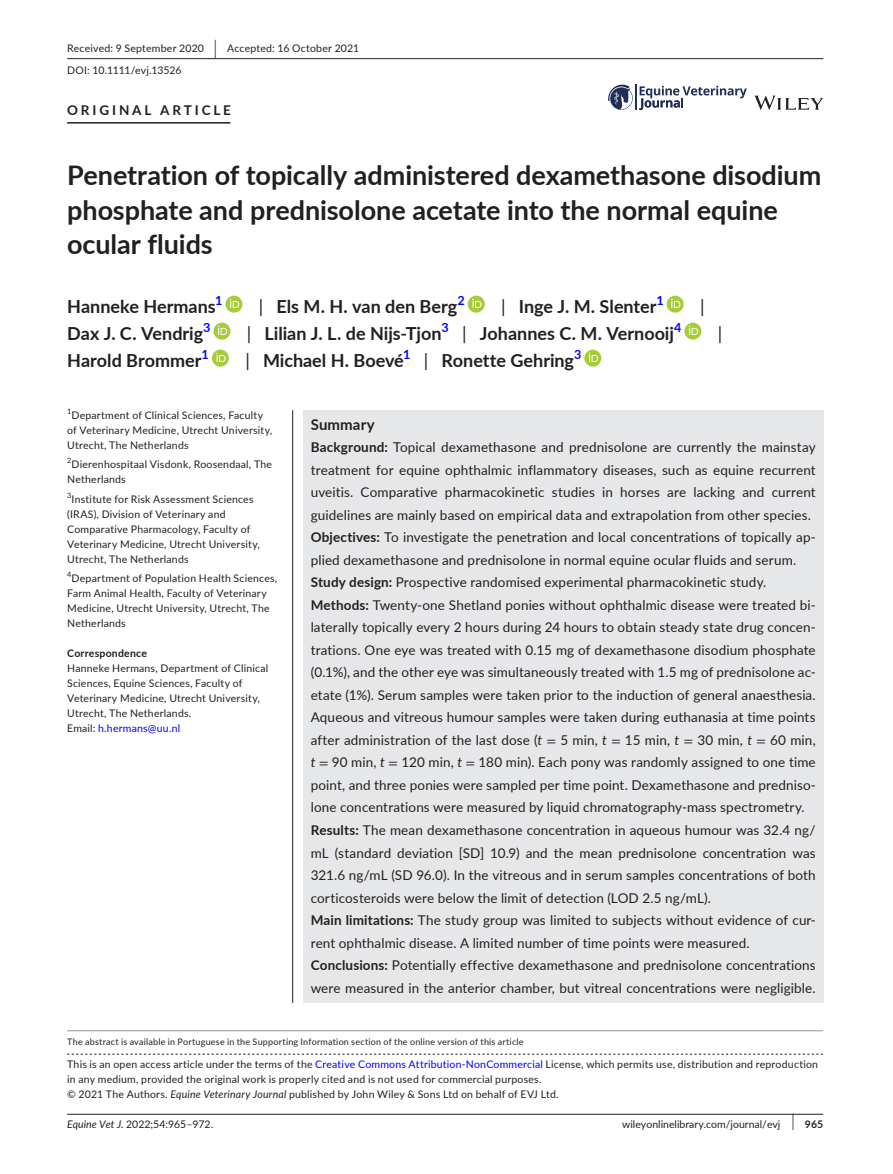
<style>
.page{position:relative;width:893px;height:1174px;background:#fff}
.page>*{position:absolute;margin:0;border:0;box-sizing:border-box;transform-origin:0 0}
.t1{font:700 27px/34.5px "Lato";color:#231f20}
.t2{font:700 18px "Lato";color:#231f20}
.t3{font:18px "Lato";color:#231f20}
.t4{font:700 15px "Lato";letter-spacing:.01em;color:#231f20}
.t5{font:13.5px/22.5px "Lato";letter-spacing:.01em;color:#231f20}
.t6{font:700 13.5px "Lato";letter-spacing:.215em;color:#231f20}
.t7{font:700 12.6px "Lato";color:#00f}
.t8{font:10.5px/15px "Lato";letter-spacing:.02em;color:#231f20}
.t9{font:10.5px "Lato";color:#231f20}
.t10{font:700 10.5px "Lato";letter-spacing:.02em;color:#231f20}
.t11{font:9px "Lato";letter-spacing:.025em;color:#231f20}
.s1{font-size:19.65px}
.s2{font-weight:400}
.s3{color:#00f}
.s4{font-weight:700}
.s5{font-style:italic}
.s6{font-family:"STIX"}
.s7{font-size:17.4px}
</style>
<div class="page">
<hr style="left:67px;top:1113px;width:756px;height:1px;background:#231f20">
<svg style="left:754px;top:96px;width:69px;height:14px"></svg>
<hr style="left:635px;top:84px;width:2px;height:26px;background:#1f2e56">
<svg style="left:608px;top:84px;width:25px;height:26px"></svg>
<svg style="left:639px;top:86px;width:108px;height:24px"></svg>
<hr style="left:67px;top:58px;width:756px;height:1px;background:#231f20">
<hr style="left:67px;top:122px;width:163px;height:2px;background:#231f20">
<div style="left:225px;top:296px;width:17px;height:17px;background:#a5cd39;border-radius:50%"></div>
<svg style="left:230px;top:299px;width:9px;height:9px"></svg>
<div style="left:468px;top:296px;width:17px;height:17px;background:#a5cd39;border-radius:50%"></div>
<svg style="left:472px;top:299px;width:10px;height:9px"></svg>
<div style="left:667px;top:296px;width:17px;height:17px;background:#a5cd39;border-radius:50%"></div>
<svg style="left:671px;top:299px;width:9px;height:9px"></svg>
<div style="left:213px;top:323px;width:17px;height:17px;background:#a5cd39;border-radius:50%"></div>
<svg style="left:218px;top:326px;width:9px;height:9px"></svg>
<div style="left:684px;top:323px;width:17px;height:17px;background:#a5cd39;border-radius:50%"></div>
<svg style="left:689px;top:326px;width:9px;height:9px"></svg>
<div style="left:212px;top:350px;width:17px;height:17px;background:#a5cd39;border-radius:50%"></div>
<svg style="left:216px;top:353px;width:10px;height:9px"></svg>
<div style="left:584px;top:350px;width:17px;height:17px;background:#a5cd39;border-radius:50%"></div>
<svg style="left:589px;top:353px;width:9px;height:9px"></svg>
<svg style="left:67px;top:1053px;width:756px;height:1px"></svg>
<div style="left:303px;top:410px;width:520px;height:593px;background:#e6e7e9"></div>
<hr style="left:292px;top:410px;width:1px;height:593px;background:#231f20">
<hr style="left:67px;top:1030px;width:756px;height:1px;background:#939598">
<p class="t8" style="left:67px;top:37px;width:294px;line-height:21.8px">Received: 9 September 2020 <span class="s1">|</span> Accepted: 16 October 2021<br>DOI: 10.1111/evj.13526</p>
<p class="t6" style="left:67px;top:100px;width:165px">ORIGINAL ARTICLE</p>
<h1 class="t1" style="left:67px;top:157px;width:756px">Penetration of topically administered dexamethasone disodium phosphate and prednisolone acetate into the normal equine ocular fluids</h1>
<h2 class="t2" style="left:67px;top:293px;width:150px">Hanneke Hermans</h2>
<p class="t7" style="left:215px;top:291px;width:9px">1</p>
<h2 class="t2" style="left:259px;top:293px;width:200px"><span class="s2">|</span> Els M. H. van den Berg</h2>
<p class="t7" style="left:457px;top:291px;width:9px">2</p>
<h2 class="t2" style="left:501px;top:293px;width:157px"><span class="s2">|</span> Inge J. M. Slenter</h2>
<p class="t7" style="left:656px;top:291px;width:9px">1</p>
<h2 class="t3" style="left:700px;top:293px;width:6px">|</h2>
<h2 class="t2" style="left:67px;top:320px;width:138px">Dax J. C. Vendrig</h2>
<p class="t7" style="left:203px;top:318px;width:9px">3</p>
<h2 class="t2" style="left:247px;top:320px;width:196px"><span class="s2">|</span> Lilian J. L. de Nijs-Tjon</h2>
<p class="t7" style="left:441px;top:318px;width:9px">3</p>
<h2 class="t2" style="left:462px;top:320px;width:213px"><span class="s2">|</span> Johannes C. M. Vernooij</h2>
<p class="t7" style="left:674px;top:318px;width:9px">4</p>
<h2 class="t3" style="left:718px;top:320px;width:6px">|</h2>
<h2 class="t2" style="left:67px;top:347px;width:136px">Harold Brommer</h2>
<p class="t7" style="left:202px;top:345px;width:9px">1</p>
<h2 class="t2" style="left:245px;top:347px;width:160px"><span class="s2">|</span> Michael H. Boevé</h2>
<p class="t7" style="left:403px;top:345px;width:9px">1</p>
<h2 class="t2" style="left:424px;top:347px;width:152px"><span class="s2">|</span> Ronette Gehring</h2>
<p class="t7" style="left:574px;top:345px;width:9px">3</p>
<p class="t8" style="left:67px;top:407px;width:206px"><sup>1</sup>Department of Clinical Sciences, Faculty of Veterinary Medicine, Utrecht University,<br>Utrecht, The Netherlands</p>
<p class="t8" style="left:67px;top:456px;width:206px"><sup>2</sup>Dierenhospitaal Visdonk, Roosendaal, The<br>Netherlands</p>
<p class="t8" style="left:67px;top:491px;width:194px"><sup>3</sup>Institute for Risk Assessment Sciences (IRAS), Division of Veterinary and Comparative Pharmacology, Faculty of Veterinary Medicine, Utrecht University, Utrecht, The Netherlands</p>
<p class="t8" style="left:67px;top:570px;width:212px"><sup>4</sup>Department of Population Health Sciences, Farm Animal Health, Faculty of Veterinary Medicine, Utrecht University, Utrecht, The Netherlands</p>
<p class="t10" style="left:67px;top:645px;width:81px">Correspondence</p>
<p class="t8" style="left:67px;top:660px;width:203px">Hanneke Hermans, Department of Clinical Sciences, Equine Sciences, Faculty of Veterinary Medicine, Utrecht University, Utrecht, The Netherlands.<br>Email: <span class="s3">h.hermans@uu.nl</span></p>
<p class="t4" style="left:311px;top:413px;width:66px">Summary</p>
<p class="t5" style="left:311px;top:435px;width:507px"><span class="s4">Background:</span> Topical dexamethasone and prednisolone are currently the mainstay treatment for equine ophthalmic inflammatory diseases, such as equine recurrent uveitis. Comparative pharmacokinetic studies in horses are lacking and current guidelines are mainly based on empirical data and extrapolation from other species.<br><span class="s4">Objectives:</span> To investigate the penetration and local concentrations of topically ap&shy;plied dexamethasone and prednisolone in normal equine ocular fluids and serum.<br><span class="s4">Study design:</span> Prospective randomised experimental pharmacokinetic study.<br><span class="s4">Methods:</span> Twenty-one Shetland ponies without ophthalmic disease were treated bi&shy;laterally topically every 2 hours during 24 hours to obtain steady state drug concen&shy;trations. One eye was treated with 0.15 mg of dexamethasone disodium phosphate (0.1%), and the other eye was simultaneously treated with 1.5 mg of prednisolone ac&shy;etate (1%). Serum samples were taken prior to the induction of general anaesthesia.<br>Aqueous and vitreous humour samples were taken during euthanasia at time points after administration of the last dose (<span class="s5">t</span> <span class="s6">=</span> 5 min, <span class="s5">t</span> <span class="s6">=</span> 15 min, <span class="s5">t</span> <span class="s6">=</span> 30 min, <span class="s5">t</span> <span class="s6">=</span> 60 min, <span class="s5">t</span> <span class="s6">=</span> 90 min, <span class="s5">t</span> <span class="s6">=</span> 120 min, <span class="s5">t</span> <span class="s6">=</span> 180 min). Each pony was randomly assigned to one time point, and three ponies were sampled per time point. Dexamethasone and predniso&shy;lone concentrations were measured by liquid chromatography-mass spectrometry.<br><span class="s4">Results:</span> The mean dexamethasone concentration in aqueous humour was 32.4 ng/ mL (standard deviation [SD] 10.9) and the mean prednisolone concentration was 321.6 ng/mL (SD 96.0). In the vitreous and in serum samples concentrations of both corticosteroids were below the limit of detection (LOD 2.5 ng/mL).<br><span class="s4">Main limitations:</span> The study group was limited to subjects without evidence of cur&shy;rent ophthalmic disease. A limited number of time points were measured.<br><span class="s4">Conclusions:</span> Potentially effective dexamethasone and prednisolone concentrations were measured in the anterior chamber, but vitreal concentrations were negligible.</p>
<p class="t11" style="left:67px;top:1035px;width:458px">The abstract is available in Portuguese in the Supporting Information section of the online version of this article</p>
<p class="t8" style="left:67px;top:1056px;width:752px">This is an open access article under the terms of the <span class="s3">Creative Commons Attribution-NonCommercial</span> License, which permits use, distribution and reproduction in any medium, provided the original work is properly cited and is not used for commercial purposes.<br>© 2021 The Authors. <span class="s5">Equine Veterinary Journal</span> published by John Wiley &amp; Sons Ltd on behalf of EVJ Ltd.</p>
<p class="t9" style="left:67px;top:1116px;width:147px"><span class="s5">Equine Vet J.</span> 2022;54:965–972.</p>
<p class="t9" style="left:622px;top:1116px;width:203px">wileyonlinelibrary.com/journal/evj <span class="s7">|</span> <span class="s4">965</span></p>
</div>
